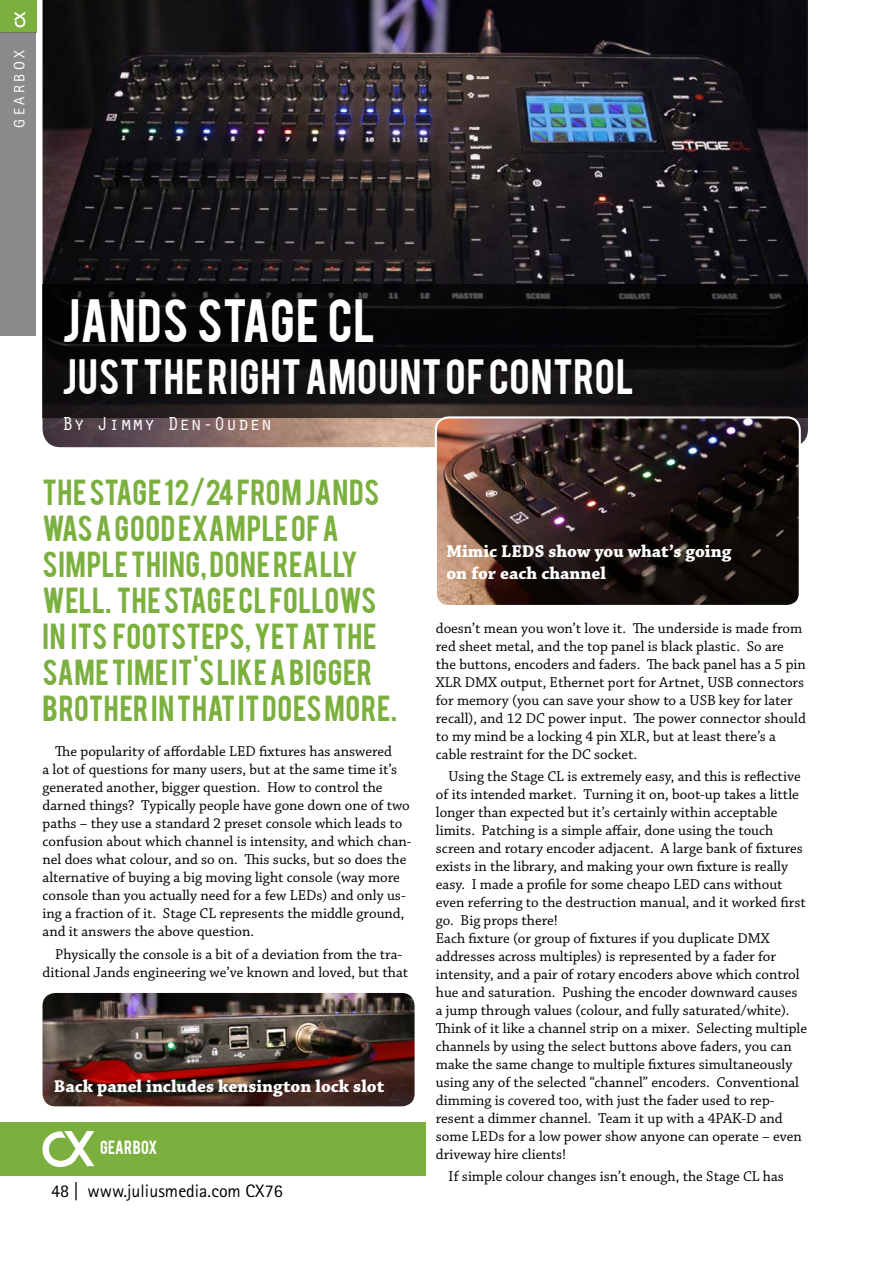
<style>
.page{position:relative;width:893px;height:1263px;background:#fff}
.page>*{position:absolute;margin:0;border:0;box-sizing:border-box;transform-origin:0 0}
.t1{font:48px "Bebas";letter-spacing:.02em;color:#fff}
.t2{font:39px "Bebas";letter-spacing:.025em;color:#fff}
.t3{font:28.5px/36px "Bebas";letter-spacing:.015em;color:#7bb03e}
.t4{font:19.5px "Orator Std";color:#fff}
.t5{font:700 18px/21.6px "Chaparral Pro";color:#fff}
.t6{font:18px "Rotis Sans Serif Std";color:#000}
.t7{font:15px/18px "Chaparral Pro";color:#000}
.t8{font:15px "Bebas";letter-spacing:.02em;color:#fff}
.t9{font:15px "Rotis Sans Serif Std";letter-spacing:.23em;color:#fff}
</style>
<div class="page">
<div style="left:0;top:1122px;width:425px;height:54px;background:#7bb03e"></div>
<svg style="left:43px;top:1131px;width:51px;height:36px"></svg>
<div style="left:0;top:0;width:36px;height:33px;background:#7bb03e"></div>
<div style="left:0;top:33px;width:36px;height:303px;background:#8a8a8c"></div>
<svg style="left:15px;top:12px;width:10px;height:15px"></svg>
<img style="left:43px;top:0;width:765px;height:447px">
<svg style="left:43px;top:284px;width:765px;height:133px;background:#0e0d0e"></svg>
<img style="left:43px;top:993px;width:372px;height:113px">
<img style="left:436px;top:417px;width:364px;height:187px">
<div style="left:435px;top:416px;width:366px;height:191px;border:2px solid #fff;border-radius:13px"></div>
<p class="t9" style="left:11px;top:128px;width:79px;rotate:-90deg">GEARBOX</p>
<h1 class="t1" style="left:62px;top:286px;width:315px">JANDS STAGE CL</h1>
<h2 class="t2" style="left:62px;top:348px;width:573px">JUST THE RIGHT AMOUNT OF CONTROL</h2>
<h3 class="t4" style="left:62px;top:410px;width:212px">By Jimmy Den-Ouden</h3>
<h3 class="t3" style="left:43px;top:473px;width:356px">THE STAGE 12/24 FROM JANDS<br>WAS A GOOD EXAMPLE OF A<br>SIMPLE THING, DONE REALLY<br>WELL. THE STAGE CL FOLLOWS<br>IN ITS FOOTSTEPS, YET AT THE<br>SAME TIME IT'S LIKE A BIGGER<br>BROTHER IN THAT IT DOES MORE.</h3>
<p class="t7" style="left:43px;top:743px;width:371px;text-indent:13px">The popularity of affordable LED fixtures has answered<br>a lot of questions for many users, but at the same time it’s generated another, bigger question. How to control the darned things? Typically people have gone down one of two paths – they use a standard 2 preset console which leads to confusion about which channel is intensity, and which chan&shy;nel does what colour, and so on. This sucks, but so does the alternative of buying a big moving light console (way more console than you actually need for a few LEDs) and only us&shy;ing a fraction of it. Stage CL represents the middle ground, and it answers the above question.</p>
<p class="t7" style="left:43px;top:945px;width:367px;text-align:center">Physically the console is a bit of a deviation from the tra&shy;ditional Jands engineering we’ve known and loved, but that</p>
<p class="t5" style="left:54px;top:1076px;width:332px">Back panel includes kensington lock slot</p>
<p class="t8" style="left:100px;top:1137px;width:59px">GEARBOX</p>
<p class="t6" style="left:51px;top:1180px;width:233px">48 | www.juliusmedia.com CX76</p>
<p class="t5" style="left:446px;top:541px;width:286px">Mimic LEDS show you what’s going on for each channel</p>
<p class="t7" style="left:436px;top:619px;width:372px">doesn’t mean you won’t love it. The underside is made from red sheet metal, and the top panel is black plastic. So are the buttons, encoders and faders. The back panel has a 5 pin XLR DMX output, Ethernet port for Artnet, USB connectors for memory (you can save your show to a USB key for later recall), and 12 DC power input. The power connector should to my mind be a locking 4 pin XLR, but at least there’s a cable restraint for the DC socket.</p>
<p class="t7" style="left:436px;top:768px;width:373px;text-indent:13px">Using the Stage CL is extremely easy, and this is reflective of its intended market. Turning it on, boot-up takes a little longer than expected but it’s certainly within acceptable limits. Patching is a simple affair, done using the touch screen and rotary encoder adjacent. A large bank of fixtures exists in the library, and making your own fixture is really easy. I made a profile for some cheapo LED cans without even referring to the destruction manual, and it worked first go. Big props there!<br>Each fixture (or group of fixtures if you duplicate DMX addresses across multiples) is represented by a fader for intensity, and a pair of rotary encoders above which control hue and saturation. Pushing the encoder downward causes a jump through values (colour, and fully saturated/white).<br>Think of it like a channel strip on a mixer. Selecting multiple channels by using the select buttons above faders, you can make the same change to multiple fixtures simultaneously using any of the selected “channel” encoders. Conventional dimming is covered too, with just the fader used to rep&shy;resent a dimmer channel. Team it up with a 4PAK-D and some LEDs for a low power show anyone can operate – even driveway hire clients!</p>
<p class="t7" style="left:449px;top:1168px;width:337px">If simple colour changes isn’t enough, the Stage CL has</p>
</div>
